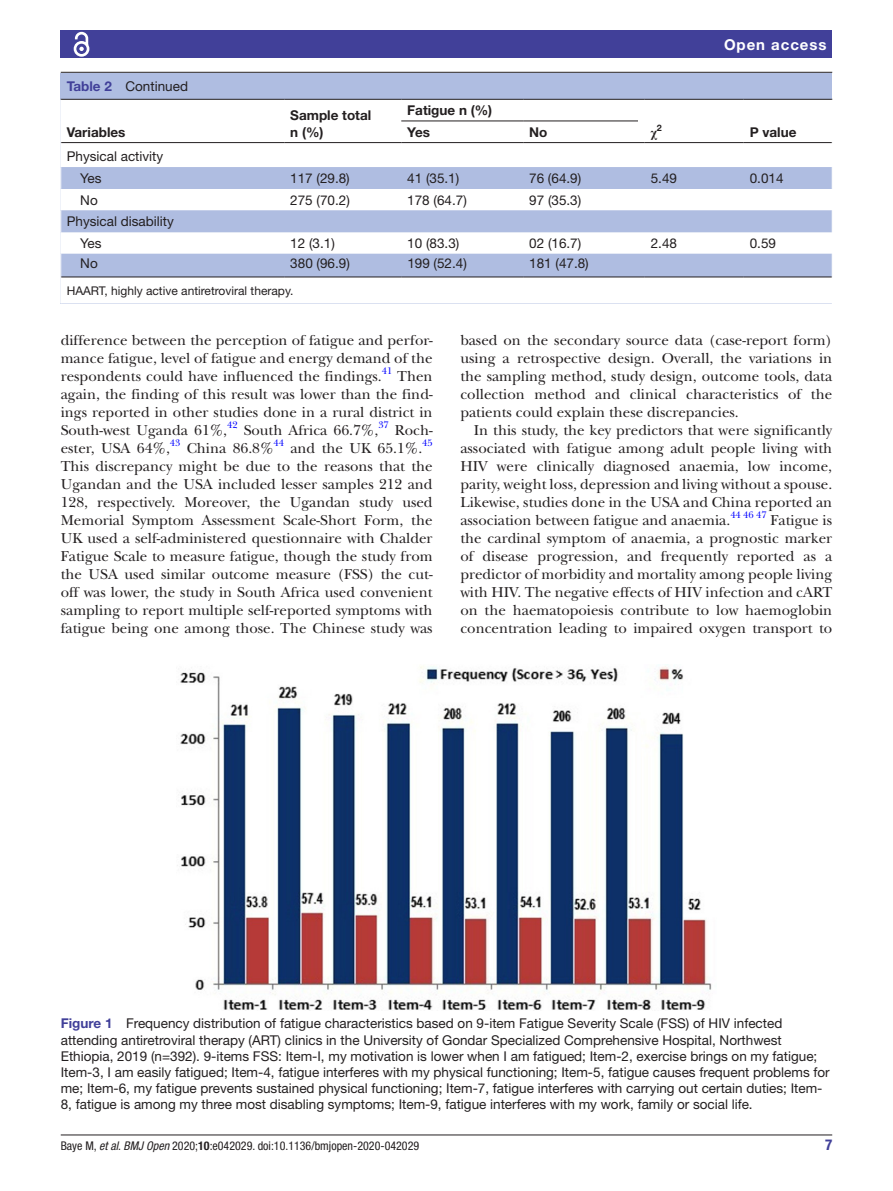
<style>
.page{position:relative;width:893px;height:1191px;background:#fff}
.page>*{position:absolute;margin:0;border:0;box-sizing:border-box;transform-origin:0 0}
.t1{font:15px/18px "New Baskerville";color:#231f20;text-align:justify}
.t2{font:700 15px "Helvetica Neue LT Std";letter-spacing:.065em;color:#fff}
.t3{font:700 condensed 15px "Helvetica Neue LT Std";color:#414099}
.t4{font:13.5px/16.2px "Helvetica Neue LT Std";color:#231f20}
.t5{font:700 13.5px/16.2px "Helvetica Neue LT Std";color:#231f20}
.t6{font:700 13.5px "Times New Roman";color:#231f20}
.t7{font:condensed 12px "Helvetica Neue LT Std";color:#231f20}
.t8{font:12px "Helvetica Neue LT Std";color:#231f20}
.t9{font:9.9px "New Baskerville";color:#00f}
.s1{font-weight:700;color:#414099}
.s2{font-style:italic}
.s3{font-weight:700}
</style>
<div class="page">
<hr style="left:61px;top:1134px;width:771px;height:1px;background:#231f20">
<div style="left:61px;top:31px;width:771px;height:27px;background:#414099"></div>
<svg style="left:73px;top:31px;width:17px;height:26px"></svg>
<div style="left:61px;top:91px;width:771px;height:212px;background:#afbde1"></div>
<div style="left:61px;top:100px;width:771px;height:203px;background:#fff"></div>
<svg style="left:61px;top:167px;width:771px;height:109px"></svg>
<hr style="left:61px;top:142px;width:223px;height:1px;background:#231f20">
<hr style="left:284px;top:142px;width:117px;height:1px;background:#231f20">
<hr style="left:645px;top:142px;width:99px;height:1px;background:#231f20">
<hr style="left:744px;top:142px;width:88px;height:1px;background:#231f20">
<hr style="left:61px;top:99px;width:223px;height:1px;background:#231f20">
<hr style="left:284px;top:99px;width:117px;height:1px;background:#231f20">
<hr style="left:401px;top:99px;width:122px;height:1px;background:#231f20">
<hr style="left:523px;top:99px;width:122px;height:1px;background:#231f20">
<hr style="left:645px;top:99px;width:99px;height:1px;background:#231f20">
<hr style="left:744px;top:99px;width:88px;height:1px;background:#231f20">
<hr style="left:401px;top:121px;width:122px;height:1px;background:#231f20">
<hr style="left:401px;top:142px;width:122px;height:1px;background:#231f20">
<hr style="left:523px;top:121px;width:122px;height:1px;background:#231f20">
<hr style="left:523px;top:142px;width:122px;height:1px;background:#231f20">
<hr style="left:284px;top:276px;width:117px;height:1px;background:#231f20">
<hr style="left:401px;top:276px;width:122px;height:1px;background:#231f20">
<hr style="left:523px;top:276px;width:122px;height:1px;background:#231f20">
<hr style="left:645px;top:276px;width:99px;height:1px;background:#231f20">
<hr style="left:744px;top:276px;width:88px;height:1px;background:#231f20">
<hr style="left:61px;top:276px;width:223px;height:1px;background:#231f20">
<svg style="left:60px;top:100px;width:1px;height:203px"></svg>
<hr style="left:67px;top:294px;width:765px;height:1px;background:#fff">
<svg style="left:639px;top:119px;width:6px;height:4px"></svg>
<div style="left:61px;top:73px;width:771px;height:18px;background:#afbde1"></div>
<hr style="left:61px;top:72px;width:771px;height:1px;background:#231f20">
<img style="left:177px;top:664px;width:535px;height:346px">
<p class="t4" style="left:67px;top:78px;width:123px"><span class="s1">Table 2</span> Continued</p>
<p class="t5" style="left:67px;top:123px;width:60px">Variables</p>
<p class="t4" style="left:80px;top:145px;width:84px;line-height:21.6px;text-indent:-14px">Physical activity<br>Yes</p>
<p class="t2" style="left:724px;top:35px;width:104px">Open access</p>
<p class="t5" style="left:290px;top:107px;width:82px">Sample total n (%)</p>
<p class="t5" style="left:407px;top:102px;width:86px">Fatigue n (%)</p>
<p class="t6" style="left:651px;top:123px;width:13px">χ<sup>2</sup></p>
<p class="t5" style="left:407px;top:123px;width:24px">Yes</p>
<p class="t5" style="left:529px;top:123px;width:20px">No</p>
<p class="t5" style="left:750px;top:123px;width:48px">P value</p>
<p class="t4" style="left:290px;top:170px;width:61px">117 (29.8)</p>
<p class="t4" style="left:407px;top:170px;width:54px">41 (35.1)</p>
<p class="t4" style="left:529px;top:170px;width:54px">76 (64.9)</p>
<p class="t4" style="left:651px;top:170px;width:28px">5.49</p>
<p class="t4" style="left:750px;top:170px;width:35px">0.014</p>
<p class="t4" style="left:80px;top:191px;width:19px">No</p>
<p class="t4" style="left:290px;top:191px;width:61px">275 (70.2)</p>
<p class="t4" style="left:407px;top:191px;width:61px">178 (64.7)</p>
<p class="t4" style="left:529px;top:191px;width:54px">97 (35.3)</p>
<p class="t4" style="left:80px;top:210px;width:95px;line-height:21.6px;text-indent:-14px">Physical disability<br>Yes</p>
<p class="t4" style="left:290px;top:235px;width:46px">12 (3.1)</p>
<p class="t4" style="left:407px;top:235px;width:54px">10 (83.3)</p>
<p class="t4" style="left:529px;top:235px;width:54px">02 (16.7)</p>
<p class="t4" style="left:651px;top:235px;width:28px">2.48</p>
<p class="t4" style="left:750px;top:235px;width:28px">0.59</p>
<p class="t4" style="left:80px;top:255px;width:19px">No</p>
<p class="t4" style="left:290px;top:255px;width:61px">380 (96.9)</p>
<p class="t4" style="left:407px;top:255px;width:61px">199 (52.4)</p>
<p class="t4" style="left:529px;top:255px;width:61px">181 (47.8)</p>
<p class="t8" style="left:67px;top:283px;width:228px">HAART, highly active antiretroviral therapy.</p>
<p class="t1" style="left:61px;top:331px;width:373px">difference between the perception of fatigue and perfor&shy;mance fatigue, level of fatigue and energy demand of the respondents could have influenced the findings.</p>
<p class="t9" style="left:382px;top:365px;width:12px">41</p>
<p class="t1" style="left:61px;top:367px;width:373px;text-indent:336px">Then again, the finding of this result was lower than the find&shy;ings reported in other studies done in a rural district in South-west Uganda 61%,<sup>42</sup> South Africa 66.7%,</p>
<p class="t9" style="left:378px;top:419px;width:12px">37</p>
<p class="t1" style="left:395px;top:421px;width:39px">Roch-</p>
<p class="t1" style="left:61px;top:439px;width:111px">ester, USA 64%,</p>
<p class="t9" style="left:170px;top:437px;width:12px">43</p>
<p class="t1" style="left:187px;top:439px;width:88px">China 86.8%</p>
<p class="t9" style="left:274px;top:437px;width:12px">44</p>
<p class="t1" style="left:290px;top:439px;width:133px">and the UK 65.1%.</p>
<p class="t9" style="left:422px;top:437px;width:12px">45</p>
<p class="t1" style="left:61px;top:457px;width:373px">This discrepancy might be due to the reasons that the Ugandan and the USA included lesser samples 212 and 128, respectively. Moreover, the Ugandan study used Memorial Symptom Assessment Scale-Short Form, the UK used a self-administered questionnaire with Chalder Fatigue Scale to measure fatigue, though the study from the USA used similar outcome measure (FSS) the cut&shy;off was lower, the study in South Africa used convenient sampling to report multiple self-reported symptoms with fatigue being one among those. The Chinese study was</p>
<p class="t1" style="left:460px;top:331px;width:373px">based on the secondary source data (case-report form) using a retrospective design. Overall, the variations in the sampling method, study design, outcome tools, data collection method and clinical characteristics of the patients could explain these discrepancies.</p>
<p class="t1" style="left:460px;top:421px;width:373px;text-indent:14px">In this study, the key predictors that were significantly associated with fatigue among adult people living with HIV were clinically diagnosed anaemia, low income, parity, weight loss, depression and living without a spouse.<br>Likewise, studies done in the USA and China reported an association between fatigue and anaemia.<sup>44</sup> <sup>46</sup> <sup>47</sup> Fatigue is the cardinal symptom of anaemia, a prognostic marker of disease progression, and frequently reported as a predictor of morbidity and mortality among people living with HIV. The negative effects of HIV infection and cART on the haematopoiesis contribute to low haemoglobin concentration leading to impaired oxygen transport to</p>
<p class="t4" style="left:61px;top:1015px;width:770px"><span class="s1">Figure 1</span> Frequency distribution of fatigue characteristics based on 9-item Fatigue Severity Scale (FSS) of HIV infected attending antiretroviral therapy (ART) clinics in the University of Gondar Specialized Comprehensive Hospital, Northwest Ethiopia, 2019 (n=392). 9-items FSS: Item-I, my motivation is lower when I am fatigued; Item-2, exercise brings on my fatigue; Item-3, I am easily fatigued; Item-4, fatigue interferes with my physical functioning; Item-5, fatigue causes frequent problems for me; Item-6, my fatigue prevents sustained physical functioning; Item-7, fatigue interferes with carrying out certain duties; Item-8, fatigue is among my three most disabling symptoms; Item-9, fatigue interferes with my work, family or social life.</p>
<p class="t7" style="left:61px;top:1138px;width:360px">Baye M, <span class="s2">et al</span>. <span class="s2">BMJ Open</span> 2020;<span class="s3">10</span>:e042029. doi:10.1136/bmjopen-2020-042029</p>
<p class="t3" style="left:825px;top:1135px;width:9px">7</p>
</div>
